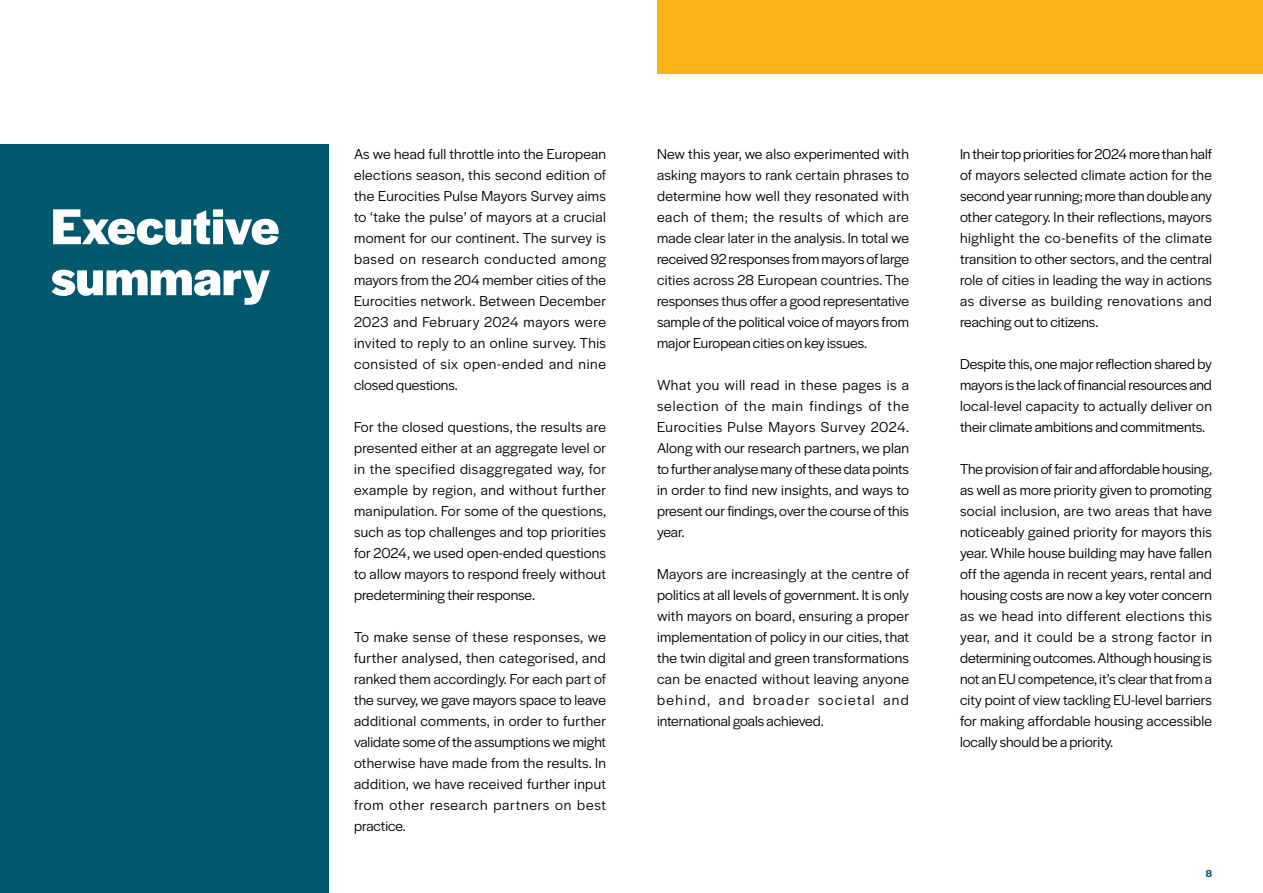
<style>
.page{position:relative;width:1263px;height:893px;background:#fff}
.page>*{position:absolute;margin:0;border:0;box-sizing:border-box;transform-origin:0 0}
.t1{font:700 52.5px/51px "Halyard Display";color:#fff}
.t2{font:15px/21px "Halyard Display";color:#000;text-align:justify}
.t3{font:600 10.5px "Halyard Display";color:#02586e}
</style>
<div class="page">
<div style="left:0;top:145px;width:328px;height:748px;background:#02586e"></div>
<div style="left:657px;top:0;width:606px;height:74px;background:#fab314"></div>
<h1 class="t1" style="left:51px;top:198px;width:230px">Executive summary</h1>
<p class="t2" style="left:354px;top:143px;width:254px">As we head full throttle into the European elections season, this second edition of the Eurocities Pulse Mayors Survey aims to ‘take the pulse’ of mayors at a crucial moment for our continent. The survey is based on research conducted among mayors from the 204 member cities of the Eurocities network. Between December 2023 and February 2024 mayors were invited to reply to an online survey. This consisted of six open-ended and nine closed questions.</p>
<p class="t2" style="left:354px;top:416px;width:254px">For the closed questions, the results are presented either at an aggregate level or in the specified disaggregated way, for example by region, and without further manipulation. For some of the questions, such as top challenges and top priorities for 2024, we used open-ended questions to allow mayors to respond freely without predetermining their response.</p>
<p class="t2" style="left:354px;top:626px;width:254px">To make sense of these responses, we further analysed, then categorised, and ranked them accordingly. For each part of the survey, we gave mayors space to leave additional comments, in order to further validate some of the assumptions we might otherwise have made from the results. In addition, we have received further input from other research partners on best practice.</p>
<p class="t2" style="left:657px;top:143px;width:253px">New this year, we also experimented with asking mayors to rank certain phrases to determine how well they resonated with each of them; the results of which are made clear later in the analysis. In total we received 92 responses from mayors of large cities across 28 European countries. The responses thus offer a good representative sample of the political voice of mayors from major European cities on key issues.</p>
<p class="t2" style="left:657px;top:374px;width:254px">What you will read in these pages is a selection of the main findings of the Eurocities Pulse Mayors Survey 2024.<br>Along with our research partners, we plan to further analyse many of these data points in order to find new insights, and ways to present our findings, over the course of this year.</p>
<p class="t2" style="left:657px;top:563px;width:254px">Mayors are increasingly at the centre of politics at all levels of government. It is only with mayors on board, ensuring a proper implementation of policy in our cities, that the twin digital and green transformations can be enacted without leaving anyone behind, and broader societal and international goals achieved.</p>
<p class="t2" style="left:960px;top:143px;width:254px">In their top priorities for 2024 more than half of mayors selected climate action for the second year running; more than double any other category. In their reflections, mayors highlight the co-benefits of the climate transition to other sectors, and the central role of cities in leading the way in actions as diverse as building renovations and reaching out to citizens.</p>
<p class="t2" style="left:960px;top:353px;width:254px">Despite this, one major reflection shared by mayors is the lack of financial resources and local-level capacity to actually deliver on their climate ambitions and commitments.</p>
<p class="t2" style="left:960px;top:458px;width:254px">The provision of fair and affordable housing, as well as more priority given to promoting social inclusion, are two areas that have noticeably gained priority for mayors this year. While house building may have fallen off the agenda in recent years, rental and housing costs are now a key voter concern as we head into different elections this year, and it could be a strong factor in determining outcomes. Although housing is not an EU competence, it’s clear that from a city point of view tackling EU-level barriers for making affordable housing accessible locally should be a priority.</p>
<p class="t3" style="left:1206px;top:866px;width:8px">8</p>
</div>
